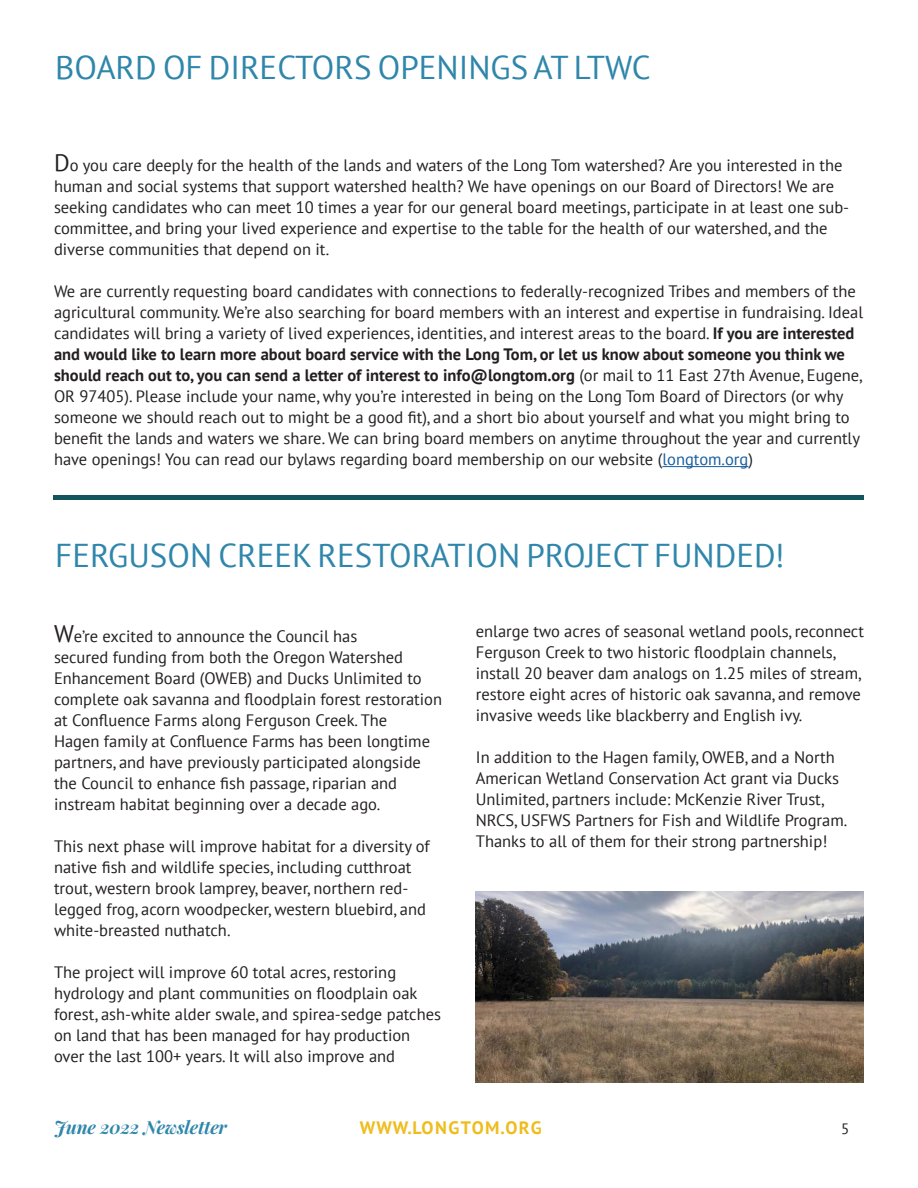
<style>
.page{position:relative;width:918px;height:1188px;background:#fff}
.page>*{position:absolute;margin:0;border:0;box-sizing:border-box;transform-origin:0 0}
.t1{font:33px "PT Sans";color:#2f86ab}
.t2{font:italic 700 18px "Playfair Display";letter-spacing:-.01em;color:#2f86ab}
.t3{font:700 18px "PT Sans";letter-spacing:.065em;color:#eebd1d}
.t4{font:16.5px/21px "PT Sans";color:#231f20}
.t5{font:15px "PT Sans";color:#231f20}
.s1{font-size:24px}
.s2{font-weight:700}
.s3{color:#175d9e}
</style>
<div class="page">
<div style="left:53px;top:495px;width:811px;height:5px;background:#13555e"></div>
<hr style="left:662px;top:466px;width:86px;height:1px;background:#175d9e">
<img style="left:476px;top:891px;width:388px;height:191px">
<p class="t1" style="left:55px;top:46px;width:597px">BOARD OF DIRECTORS OPENINGS AT LTWC</p>
<p class="t4" style="left:54px;top:155px;width:797px"><span class="s1">D</span>o you care deeply for the health of the lands and waters of the Long Tom watershed? Are you interested in the human and social systems that support watershed health? We have openings on our Board of Directors! We are seeking candidates who can meet 10 times a year for our general board meetings, participate in at least one sub&shy;committee, and bring your lived experience and expertise to the table for the health of our watershed, and the diverse communities that depend on it.</p>
<p class="t4" style="left:54px;top:281px;width:811px">We are currently requesting board candidates with connections to federally-recognized Tribes and members of the agricultural community. We’re also searching for board members with an interest and expertise in fundraising. Ideal candidates will bring a variety of lived experiences, identities, and interest areas to the board. <span class="s2">If you are interested and would like to learn more about board service with the Long Tom, or let us know about someone you think we should reach out to, you can send a letter of interest to info@longtom.org</span> (or mail to 11 East 27th Avenue, Eugene, OR 97405). Please include your name, why you’re interested in being on the Long Tom Board of Directors (or why someone we should reach out to might be a good fit), and a short bio about yourself and what you might bring to benefit the lands and waters we share. We can bring board members on anytime throughout the year and currently have openings! You can read our bylaws regarding board membership on our website (<span class="s3">longtom.org</span>)</p>
<p class="t1" style="left:55px;top:534px;width:731px">FERGUSON CREEK RESTORATION PROJECT FUNDED!</p>
<p class="t4" style="left:54px;top:626px;width:390px"><span class="s1">W</span>e’re excited to announce the Council has<br>secured funding from both the Oregon Watershed Enhancement Board (OWEB) and Ducks Unlimited to complete oak savanna and floodplain forest restoration at Confluence Farms along Ferguson Creek. The<br>Hagen family at Confluence Farms has been longtime partners, and have previously participated alongside the Council to enhance fish passage, riparian and instream habitat beginning over a decade ago.</p>
<p class="t4" style="left:54px;top:836px;width:377px">This next phase will improve habitat for a diversity of native fish and wildlife species, including cutthroat trout, western brook lamprey, beaver, northern red&shy;legged frog, acorn woodpecker, western bluebird, and white-breasted nuthatch.</p>
<p class="t4" style="left:54px;top:962px;width:389px">The project will improve 60 total acres, restoring hydrology and plant communities on floodplain oak forest, ash-white alder swale, and spirea-sedge patches on land that has been managed for hay production over the last 100+ years. It will also improve and</p>
<p class="t4" style="left:476px;top:620px;width:390px">enlarge two acres of seasonal wetland pools, reconnect Ferguson Creek to two historic floodplain channels, install 20 beaver dam analogs on 1.25 miles of stream, restore eight acres of historic oak savanna, and remove invasive weeds like blackberry and English ivy.</p>
<p class="t4" style="left:476px;top:746px;width:373px">In addition to the Hagen family, OWEB, and a North American Wetland Conservation Act grant via Ducks Unlimited, partners include: McKenzie River Trust, NRCS, USFWS Partners for Fish and Wildlife Program.<br>Thanks to all of them for their strong partnership!</p>
<p class="t2" style="left:54px;top:1113px;width:175px">June 2022 Newsletter</p>
<p class="t3" style="left:360px;top:1115px;width:183px">WWW.LONGTOM.ORG</p>
<p class="t5" style="left:841px;top:1119px;width:10px">5</p>
</div>
